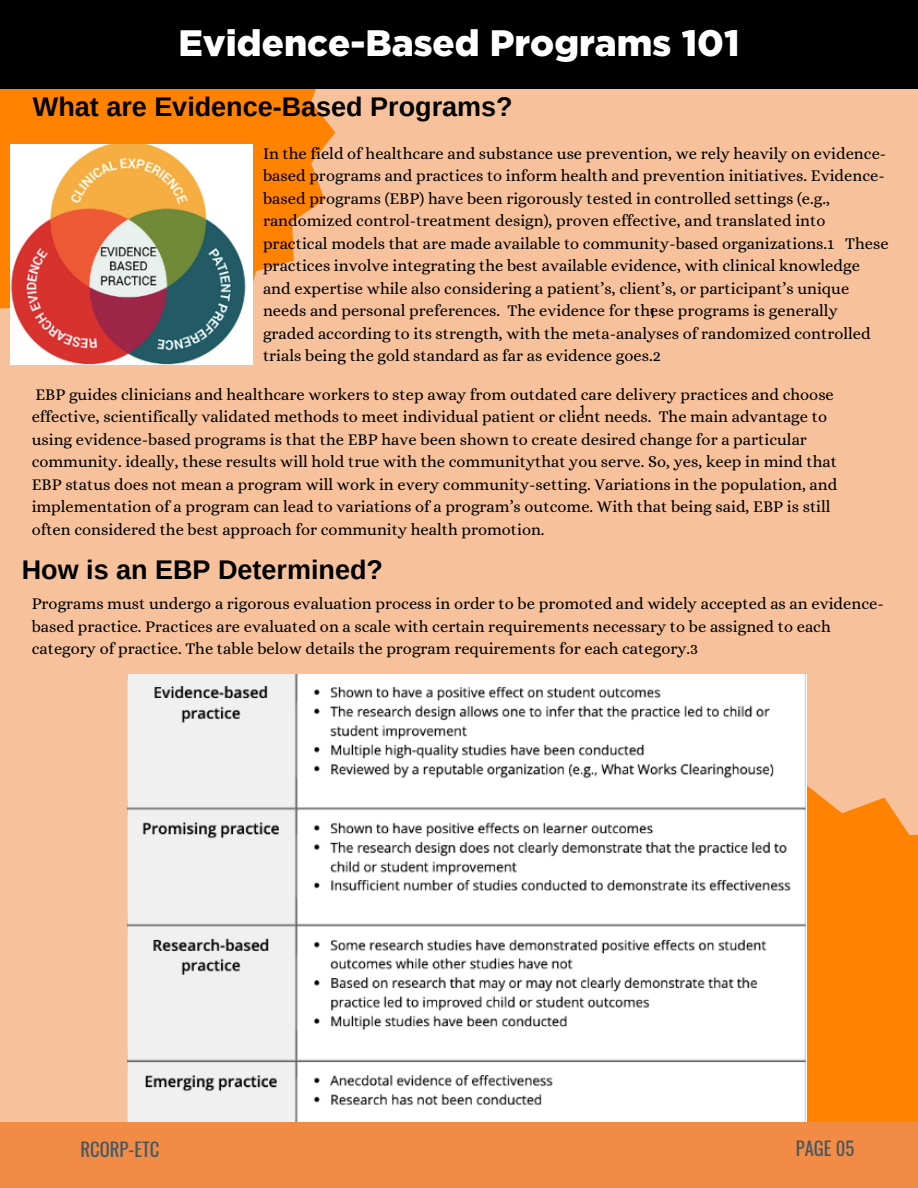
<style>
.page{position:relative;width:918px;height:1188px;background:#f6c19b}
.page>*{position:absolute;margin:0;border:0;box-sizing:border-box;transform-origin:0 0}
.t1{font:900 36.75px "Gotham";color:#fff}
.t2{font:700 27px "Arimo";color:#000}
.t3{font:18.6px "Oswald";color:#455763}
.t4{font:16.5px/22.5px "Alice";color:#000}
.t5{font:12px "Oswald";color:#000}
</style>
<div class="page">
<div style="left:555px;top:785px;width:363px;height:403px;background:#ff8200"></div>
<div style="left:0;top:1122px;width:918px;height:66px;background:#f28b43"></div>
<svg style="left:0;top:89px;width:335px;height:262px;fill:#ff8200"></svg>
<img style="left:11px;top:144px;width:241px;height:221px">
<img style="left:128px;top:674px;width:679px;height:448px">
<div style="left:0;top:0;width:918px;height:89px;background:#000"></div>
<h1 class="t1" style="left:178px;top:22px;width:563px">Evidence-Based Programs 101</h1>
<h2 class="t2" style="left:33px;top:92px;width:481px">What are Evidence-Based Programs?</h2>
<p class="t4" style="left:263px;top:142px;width:627px">In the field of healthcare and substance use prevention, we rely heavily on evidence&shy;based programs and practices to inform health and prevention initiatives. Evidence&shy;based programs (EBP) have been rigorously tested in controlled settings (e.g., randomized control-treatment design), proven effective, and translated into practical models that are made available to community-based organizations.1 These practices involve integrating the best available evidence, with clinical knowledge and expertise while also considering a patient’s, client’s, or participant’s unique needs and personal preferences. The evidence for these programs is generally graded according to its strength, with the meta-analyses of randomized controlled trials being the gold standard as far as evidence goes.2</p>
<p class="t5" style="left:650px;top:304px;width:6px">1</p>
<p class="t4" style="left:32px;top:383px;width:807px">EBP guides clinicians and healthcare workers to step away from outdated care delivery practices and choose effective, scientifically validated methods to meet individual patient or client needs. The main advantage to using evidence-based programs is that the EBP have been shown to create desired change for a particular community. ideally, these results will hold true with the communitythat you serve. So, yes, keep in mind that EBP status does not mean a program will work in every community-setting. Variations in the population, and implementation of a program can lead to variations of a program’s outcome. With that being said, EBP is still often considered the best approach for community health promotion.</p>
<h2 class="t2" style="left:22px;top:554px;width:363px">How is an EBP Determined?</h2>
<p class="t4" style="left:32px;top:593px;width:854px">Programs must undergo a rigorous evaluation process in order to be promoted and widely accepted as an evidence&shy;based practice. Practices are evaluated on a scale with certain requirements necessary to be assigned to each category of practice. The table below details the program requirements for each category.3</p>
<p class="t5" style="left:580px;top:400px;width:6px">1</p>
<p class="t3" style="left:81px;top:1135px;width:80px">RCORP-ETC</p>
<p class="t3" style="left:796px;top:1134px;width:60px">PAGE 05</p>
</div>
